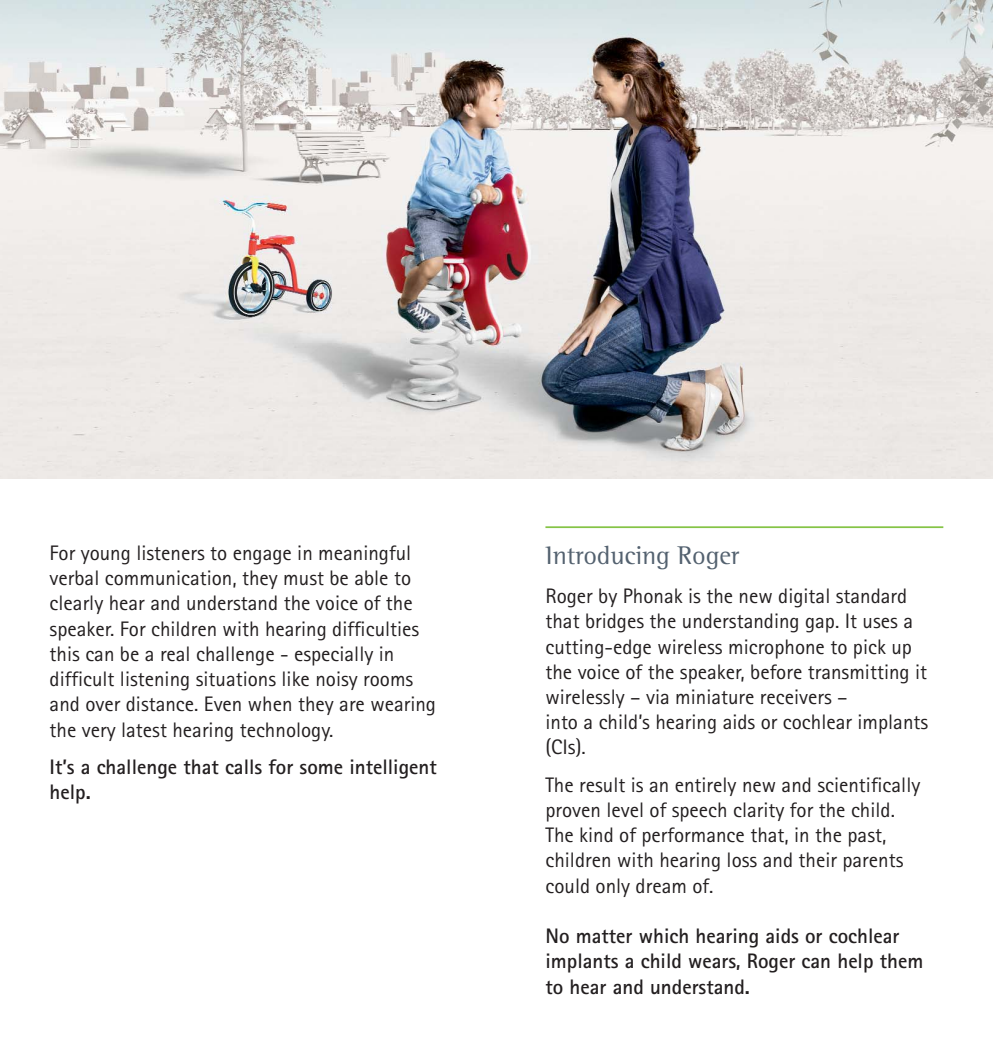
<style>
.page{position:relative;width:993px;height:1042px;background:#fff}
.page>*{position:absolute;margin:0;border:0;box-sizing:border-box;transform-origin:0 0}
.t1{font:26.25px "Rotis Semi Serif";color:#53616f}
.t2{font:21px/25.2px "Rotis Sans Serif";color:#231f20}
.t3{font:700 21px/25.2px "Rotis Sans Serif";color:#231f20}
</style>
<div class="page">
<img style="left:0;top:0;width:992px;height:478px">
<hr style="left:545px;top:526px;width:398px;height:2px;background:#85c446">
<p class="t2" style="left:50px;top:542px;width:388px">For young listeners to engage in meaningful verbal communication, they must be able to clearly hear and understand the voice of the speaker. For children with hearing difficulties this can be a real challenge - especially in difficult listening situations like noisy rooms and over distance. Even when they are wearing the very latest hearing technology.</p>
<p class="t3" style="left:50px;top:756px;width:388px">It’s a challenge that calls for some intelligent help.</p>
<p class="t1" style="left:545px;top:545px;width:195px">Introducing Roger</p>
<p class="t2" style="left:545px;top:585px;width:384px">Roger by Phonak is the new digital standard that bridges the understanding gap. It uses a cutting-edge wireless microphone to pick up the voice of the speaker, before transmitting it wirelessly – via miniature receivers –<br>into a child’s hearing aids or cochlear implants (CIs).</p>
<p class="t2" style="left:545px;top:774px;width:376px">The result is an entirely new and scientifically proven level of speech clarity for the child.<br>The kind of performance that, in the past, children with hearing loss and their parents could only dream of.</p>
<p class="t3" style="left:545px;top:925px;width:379px">No matter which hearing aids or cochlear implants a child wears, Roger can help them to hear and understand.</p>
</div>
